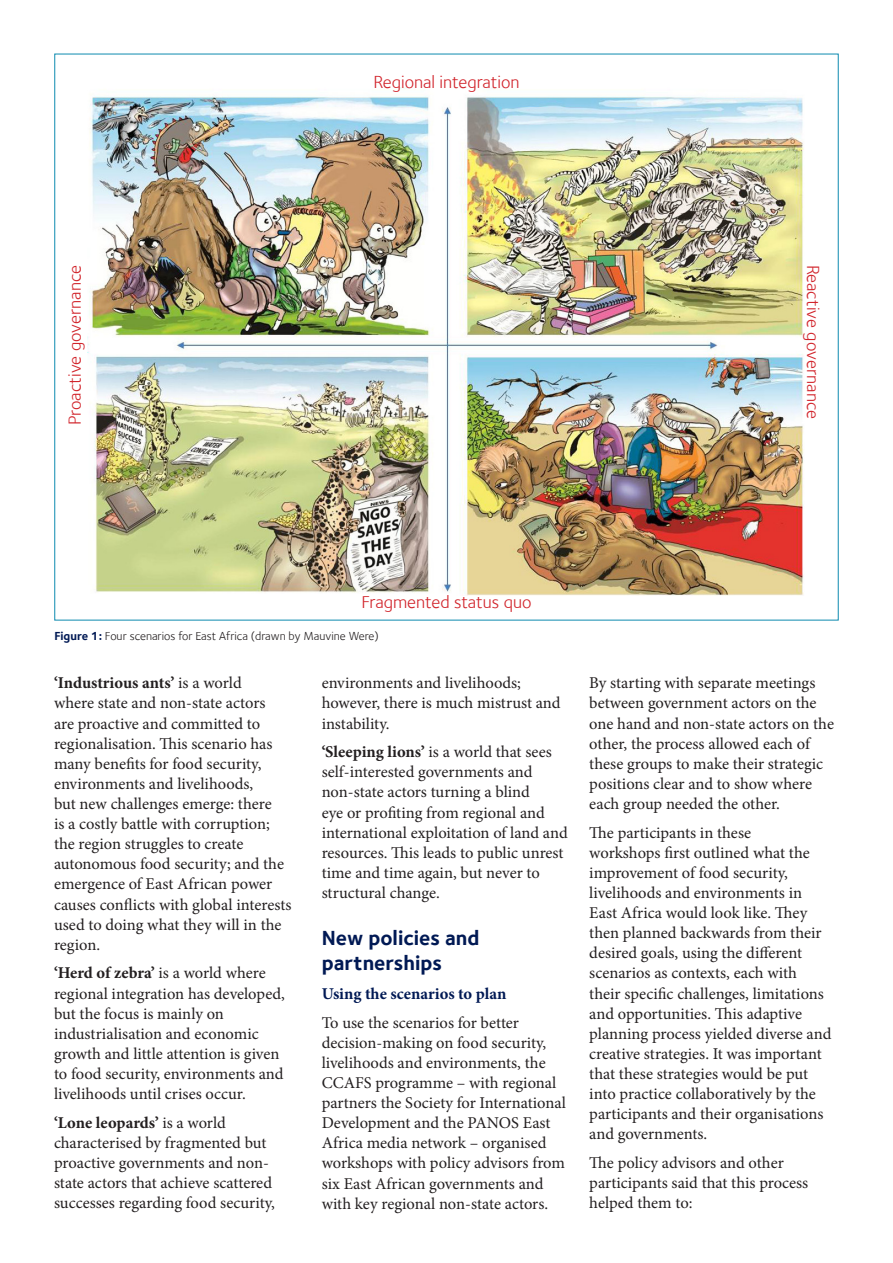
<style>
.page{position:relative;width:893px;height:1263px;background:#fff}
.page>*{position:absolute;margin:0;border:0;box-sizing:border-box;transform-origin:0 0}
.t1{font:700 21px/25.5px "Foundry Sterling";color:#001954}
.t2{font:18px "Foundry Sterling";color:#d1232a}
.t3{font:16.5px/20.1px "Minion Pro";color:#231f20}
.t4{font:700 16.5px "Minion Pro";color:#001954}
.t5{font:12px "Foundry Sterling";color:#231f20}
.s1{font-weight:700;color:#001954}
.s2{font-weight:700}
</style>
<div class="page">
<img style="left:88px;top:88px;width:718px;height:507px">
<p class="t2" style="left:373px;top:71px;width:148px">Regional integration</p>
<p class="t2" style="left:65px;top:425px;width:161px;rotate:-90deg">Proactive governance</p>
<p class="t2" style="left:824px;top:265px;width:155px;rotate:90deg">Reactive governance</p>
<p class="t2" style="left:361px;top:592px;width:172px">Fragmented status quo</p>
<p class="t5" style="left:54px;top:629px;width:326px"><span class="s1">Figure 1:</span> Four scenarios for East Africa (drawn by Mauvine Were)</p>
<p class="t3" style="left:54px;top:673px;width:239px"><span class="s2">‘Industrious ants’</span> is a world<br>where state and non-state actors<br>are proactive and committed to regionalisation. This scenario has many benefits for food security, environments and livelihoods,<br>but new challenges emerge: there<br>is a costly battle with corruption; the region struggles to create autonomous food security; and the emergence of East African power causes conflicts with global interests used to doing what they will in the region.</p>
<p class="t3" style="left:54px;top:963px;width:232px"><span class="s2">‘Herd of zebra’</span> is a world where regional integration has developed, but the focus is mainly on industrialisation and economic growth and little attention is given to food security, environments and livelihoods until crises occur.</p>
<p class="t3" style="left:54px;top:1112px;width:222px"><span class="s2">‘Lone leopards’</span> is a world characterised by fragmented but proactive governments and non&shy;state actors that achieve scattered successes regarding food security,</p>
<p class="t3" style="left:322px;top:673px;width:240px">environments and livelihoods; however, there is much mistrust and instability.</p>
<p class="t3" style="left:322px;top:742px;width:248px"><span class="s2">‘Sleeping lions’</span> is a world that sees self-interested governments and non-state actors turning a blind<br>eye or profiting from regional and international exploitation of land and resources. This leads to public unrest time and time again, but never to structural change.</p>
<p class="t1" style="left:322px;top:925px;width:159px">New policies and partnerships</p>
<p class="t4" style="left:322px;top:982px;width:186px">Using the scenarios to plan</p>
<p class="t3" style="left:322px;top:1012px;width:246px">To use the scenarios for better decision-making on food security, livelihoods and environments, the CCAFS programme – with regional partners the Society for International Development and the PANOS East Africa media network – organised workshops with policy advisors from six East African governments and with key regional non-state actors.</p>
<p class="t3" style="left:589px;top:673px;width:246px">By starting with separate meetings between government actors on the one hand and non-state actors on the other, the process allowed each of these groups to make their strategic positions clear and to show where each group needed the other.</p>
<p class="t3" style="left:589px;top:822px;width:244px">The participants in these<br>workshops first outlined what the improvement of food security, livelihoods and environments in East Africa would look like. They then planned backwards from their desired goals, using the different scenarios as contexts, each with their specific challenges, limitations and opportunities. This adaptive planning process yielded diverse and creative strategies. It was important that these strategies would be put into practice collaboratively by the participants and their organisations and governments.</p>
<p class="t3" style="left:589px;top:1153px;width:220px">The policy advisors and other participants said that this process helped them to:</p>
</div>
